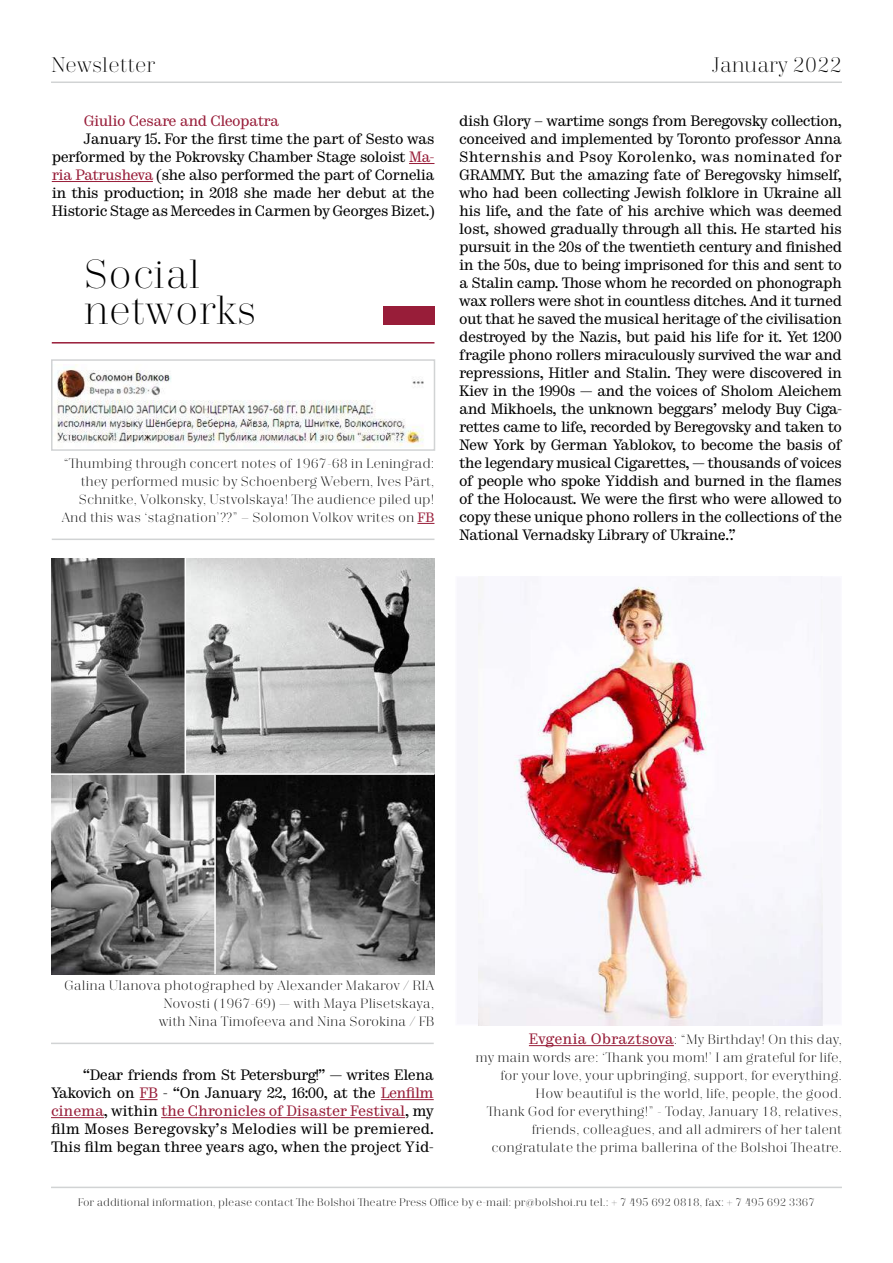
<style>
.page{position:relative;width:893px;height:1263px;background:#fff}
.page>*{position:absolute;margin:0;border:0;box-sizing:border-box;transform-origin:0 0}
.t1{font:300 40.5px/36px "Trivia Serif";color:#000}
.t2{font:300 21px "Trivia Serif";letter-spacing:-.01em;color:#000}
.t3{font:15px/18px "Trivia Serif 10 Demo";letter-spacing:-.035em;color:#000;text-align:justify}
.t4{font:15px "Trivia Serif 10 Demo";letter-spacing:-.035em;color:#981d39}
.t5{font:300 13.5px/18px "Trivia Serif";color:#000;text-align:right}
.t6{font:300 10.95px "Trivia Serif";color:#000}
.s1{color:#981d39}
.s2{font-family:"Trivia Serif 10 Demo";font-weight:400;color:#981d39}
.s3{font-family:"Trivia Serif 10 Demo";font-weight:400;font-size:15px;color:#981d39}
</style>
<div class="page">
<hr style="left:51px;top:81px;width:791px;height:2px;background:#d1d3d4">
<hr style="left:51px;top:1187px;width:791px;height:1px;background:#d1d3d4">
<div style="left:455px;top:576px;width:387px;height:449px;background:#f7f6fb"></div>
<hr style="left:52px;top:342px;width:382px;height:2px;background:#981d39">
<div style="left:383px;top:306px;width:51px;height:18px;background:#981d39"></div>
<svg style="left:409px;top:163px;width:25px;height:1px"></svg>
<hr style="left:52px;top:181px;width:101px;height:1px;background:#981d39">
<img style="left:55px;top:364px;width:369px;height:83px">
<div style="left:51px;top:359px;width:384px;height:92px;border:2px solid #d1d3d4"></div>
<svg style="left:417px;top:523px;width:17px;height:1px"></svg>
<hr style="left:529px;top:1045px;width:145px;height:1px;background:#981d39">
<hr style="left:52px;top:538px;width:382px;height:2px;background:#d1d3d4">
<img style="left:52px;top:558px;width:382px;height:416px">
<hr style="left:51px;top:773px;width:383px;height:2px;background:#fff">
<hr style="left:185px;top:558px;width:1px;height:216px;background:#fff">
<hr style="left:214px;top:775px;width:2px;height:199px;background:#fff">
<hr style="left:51px;top:1043px;width:383px;height:1px;background:#d1d3d4">
<svg style="left:140px;top:1099px;width:18px;height:1px"></svg>
<hr style="left:381px;top:1099px;width:53px;height:1px;background:#981d39">
<hr style="left:51px;top:1117px;width:53px;height:1px;background:#981d39">
<hr style="left:161px;top:1117px;width:244px;height:1px;background:#981d39">
<img style="left:479px;top:576px;width:343px;height:449px">
<h2 class="t2" style="left:51px;top:54px;width:106px">Newsletter</h2>
<h2 class="t2" style="left:711px;top:54px;width:132px">January 2022</h2>
<p class="t4" style="left:84px;top:112px;width:197px">Giulio Cesare and Cleopatra</p>
<p class="t3" style="left:52px;top:131px;width:384px;text-indent:32px">January 15. For the first time the part of Sesto was performed by the Pokrovsky Chamber Stage soloist <span class="s1">Ma&shy;ria Patrusheva</span> (she also performed the part of Cornelia in this production; in 2018 she made her debut at the Historic Stage as Mercedes in Carmen by Georges Bizet.)</p>
<h1 class="t1" style="left:84px;top:257px;width:174px">Social networks</h1>
<p class="t5" style="left:61px;top:455px;width:375px">“Thumbing through concert notes of 1967-68 in Leningrad: they performed music by Schoenberg Webern, Ives Pärt, Schnitke, Volkonsky, Ustvolskaya! The audience piled up!<br>And this was ‘stagnation’??” – Solomon Volkov writes on <span class="s2">FB</span></p>
<p class="t3" style="left:459px;top:113px;width:384px">dish Glory – wartime songs from Beregovsky collection, conceived and implemented by Toronto professor Anna Shternshis and Psoy Korolenko, was nominated for GRAMMY. But the amazing fate of Beregovsky himself, who had been collecting Jewish folklore in Ukraine all his life, and the fate of his archive which was deemed lost, showed gradually through all this. He started his pursuit in the 20s of the twentieth century and finished in the 50s, due to being imprisoned for this and sent to a Stalin camp. Those whom he recorded on phonograph wax rollers were shot in countless ditches. And it turned out that he saved the musical heritage of the civilisation destroyed by the Nazis, but paid his life for it. Yet 1200 fragile phono rollers miraculously survived the war and repressions, Hitler and Stalin. They were discovered in Kiev in the 1990s — and the voices of Sholom Aleichem and Mikhoels, the unknown beggars’ melody Buy Ciga&shy;rettes came to life, recorded by Beregovsky and taken to New York by German Yablokov, to become the basis of the legendary musical Cigarettes, — thousands of voices of people who spoke Yiddish and burned in the flames of the Holocaust. We were the first who were allowed to copy these unique phono rollers in the collections of the National Vernadsky Library of Ukraine…”</p>
<p class="t5" style="left:64px;top:977px;width:372px">Galina Ulanova photographed by Alexander Makarov / RIA<br>Novosti (1967-69) — with Maya Plisetskaya,<br>with Nina Timofeeva and Nina Sorokina / FB</p>
<p class="t3" style="left:51px;top:1067px;width:384px;text-indent:32px">“Dear friends from St Petersburg!” — writes Elena Yakovich on <span class="s1">FB</span> - “On January 22, 16:00, at the <span class="s1">Lenfilm cinema</span>, within <span class="s1">the Chronicles of Disaster Festival</span>, my film Moses Beregovsky’s Melodies will be premiered.<br>This film began three years ago, when the project Yid-</p>
<p class="t5" style="left:476px;top:1031px;width:368px"><span class="s3">Evgenia Obraztsova</span>: “My Birthday! On this day,<br>my main words are: ‘Thank you mom!’ I am grateful for life, for your love, your upbringing, support, for everything.<br>How beautiful is the world, life, people, the good.<br>Thank God for everything!” - Today, January 18, relatives, friends, colleagues, and all admirers of her talent congratulate the prima ballerina of the Bolshoi Theatre.</p>
<p class="t6" style="left:78px;top:1196px;width:739px">For additional information, please contact The Bolshoi Theatre Press Office by e-mail: pr@bolshoi.ru tel.: + 7 495 692 0818, fax: + 7 495 692 3367</p>
</div>
